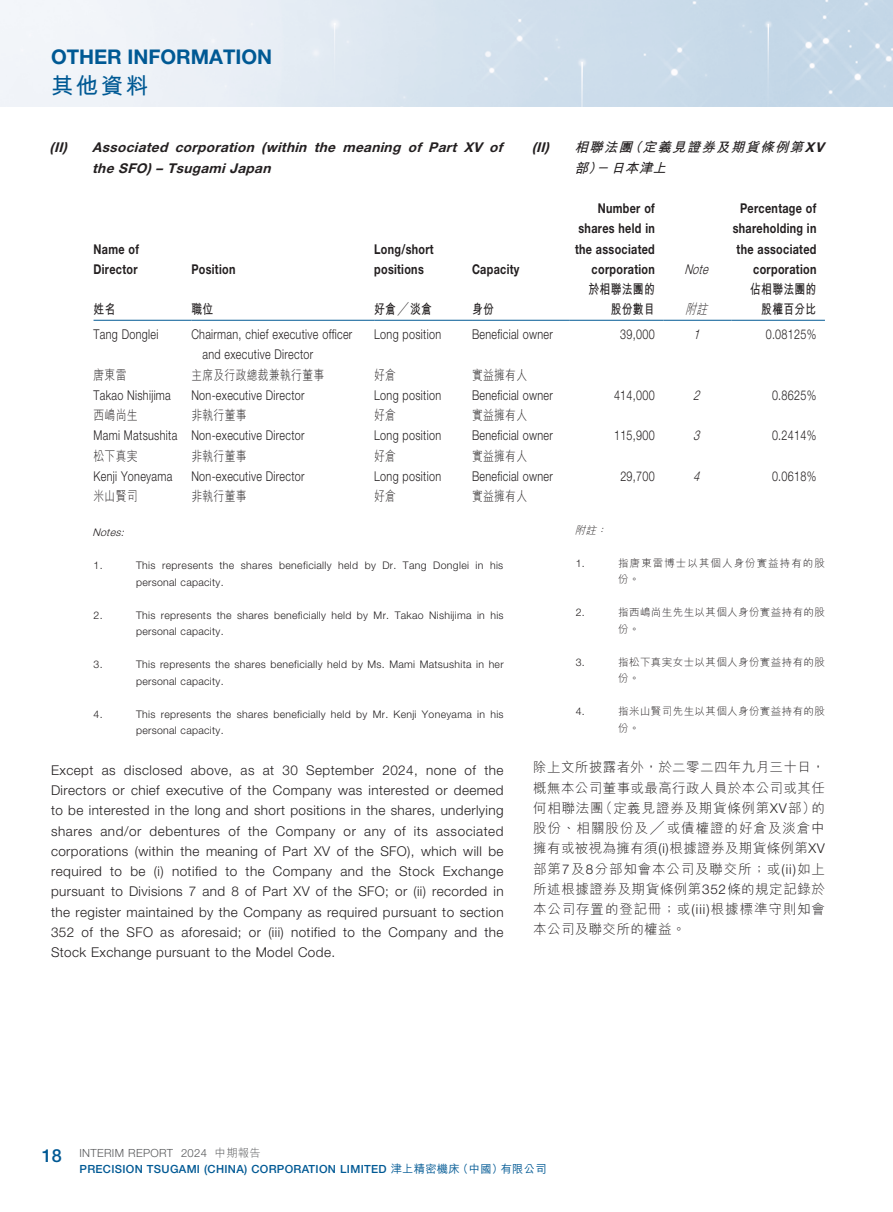
<style>
.page{position:relative;width:893px;height:1212px;background:#fff}
.page>*{position:absolute;margin:0;border:0;box-sizing:border-box;transform-origin:0 0}
.t1{font:700 22.5px "M Hei HK";color:#005994}
.t2{font:700 20.25px "Helvetica Neue LT Std";color:#005994}
.t3{font:300 13.5px/20.2px "Helvetica Neue LT Std";letter-spacing:.03em;color:#231f20;text-align:justify}
.t4{font:300 13.5px/20.2px "Helvetica Neue LT Std";letter-spacing:.03em;color:#231f20;scale:.8 1}
.t5{font:300 13.5px/20.2px "M Hei HK";letter-spacing:.03em;color:#231f20;text-align:justify}
.t6{font:700 13.5px/20.2px "Helvetica Neue LT Std";letter-spacing:.03em;color:#231f20;scale:.8 1}
.t7{font:italic 700 13.5px/20.2px "Helvetica Neue LT Std";color:#231f20}
.t8{font:300 13.5px "M Hei HK";letter-spacing:.03em;color:#231f20;scale:.8 1}
.t9{font:700 13.5px/20.2px "M Hei HK";letter-spacing:.03em;color:#231f20;text-align:right;scale:.8 1}
.t10{font:italic 700 13.5px/20.2px "M Hei HK";color:#231f20}
.t11{font:italic 300 13.5px "Helvetica Neue LT Std";color:#231f20;scale:.8 1}
.t12{font:italic 300 13.5px "M Hei HK";color:#231f20;scale:.8 1}
.t13{font:500 11.25px/16.5px "Helvetica Neue LT Std";letter-spacing:.03em;color:#005994}
.t14{font:300 10.5px/16.5px "Helvetica Neue LT Std";letter-spacing:.03em;color:#231f20}
.t15{font:300 10.5px/16.5px "M Hei HK";letter-spacing:.04em;color:#231f20}
.t16{font:300 10.5px/16.5px "M Hei HK";letter-spacing:.1em;color:#231f20}
.t17{font:italic 300 10.5px "Helvetica Neue LT Std";color:#231f20}
.t18{font:italic 300 10.5px "M Hei HK";color:#231f20}
.s1{font-family:"Helvetica Neue LT Std"}
.s2{font-size:18px}
.s3{font-weight:300;color:#57585a}
.s4{font-family:"M Hei HK";font-weight:300;color:#57585a}
.s5{font-family:"M Hei HK"}
</style>
<div class="page">
<img style="left:0;top:0;width:893px;height:106px">
<hr style="left:94px;top:320px;width:97px;height:1px;background:#005994">
<hr style="left:191px;top:320px;width:183px;height:1px;background:#005994">
<hr style="left:374px;top:320px;width:98px;height:1px;background:#005994">
<hr style="left:472px;top:320px;width:98px;height:1px;background:#005994">
<hr style="left:570px;top:320px;width:93px;height:1px;background:#005994">
<hr style="left:663px;top:320px;width:68px;height:1px;background:#005994">
<hr style="left:731px;top:320px;width:94px;height:1px;background:#005994">
<h2 class="t2" style="left:51px;top:44px;width:223px">OTHER INFORMATION</h2>
<h1 class="t1" style="left:51px;top:69px;width:99px">其他資料</h1>
<p class="t7" style="left:50px;top:137px;width:19px">(II)</p>
<p class="t7" style="left:92px;top:137px;width:416px">Associated corporation (within the meaning of Part XV of the SFO) –TsugamiJapan</p>
<p class="t6" style="left:94px;top:238px;width:58px">Name of<br>Director</p>
<p class="t6" style="left:191px;top:259px;width:57px">Position</p>
<p class="t6" style="left:374px;top:238px;width:76px">Long/short positions</p>
<p class="t6" style="left:472px;top:259px;width:61px">Capacity</p>
<p class="t9" style="left:94px;top:298px;width:29px">姓名</p>
<p class="t9" style="left:191px;top:298px;width:29px">職位</p>
<p class="t9" style="left:374px;top:298px;width:74px">好倉╱淡倉</p>
<p class="t9" style="left:472px;top:298px;width:29px">身份</p>
<p class="t7" style="left:532px;top:137px;width:19px">(II)</p>
<p class="t10" style="left:574px;top:136px;width:255px">相聯法團（定義見證券及期貨條例第<span class="s1">XV</span>部）－日本津上</p>
<p class="t6" style="left:575px;top:198px;width:101px;text-align:right">Number of shares held in the associated corporation</p>
<p class="t9" style="left:588px;top:278px;width:84px">於相聯法團的股份數目</p>
<p class="t11" style="left:684px;top:261px;width:36px">Note</p>
<p class="t12" style="left:685px;top:303px;width:33px">附註</p>
<p class="t6" style="left:733px;top:198px;width:106px;text-align:right">Percentage of shareholding in the associated corporation</p>
<p class="t9" style="left:750px;top:278px;width:84px">佔相聯法團的股權百分比</p>
<p class="t4" style="left:94px;top:324px;width:83px">Tang Donglei</p>
<p class="t4" style="left:202px;top:324px;width:189px;text-indent:-11px">Chairman, chief executive officer and executive Director</p>
<p class="t4" style="left:374px;top:324px;width:85px">Long position</p>
<p class="t4" style="left:472px;top:324px;width:103px">Beneficial owner</p>
<p class="t4" style="left:620px;top:324px;width:45px">39,000</p>
<p class="t11" style="left:693px;top:326px;width:14px">1</p>
<p class="t4" style="left:766px;top:324px;width:65px">0.08125%</p>
<p class="t8" style="left:94px;top:368px;width:43px">唐東雷</p>
<p class="t8" style="left:191px;top:368px;width:168px">主席及行政總裁兼執行董事</p>
<p class="t8" style="left:374px;top:368px;width:29px">好倉</p>
<p class="t8" style="left:472px;top:368px;width:71px">實益擁有人</p>
<p class="t4" style="left:94px;top:385px;width:98px">Takao Nishijima</p>
<p class="t4" style="left:191px;top:385px;width:143px">Non-executive Director</p>
<p class="t4" style="left:374px;top:385px;width:85px">Long position</p>
<p class="t4" style="left:472px;top:385px;width:103px">Beneficial owner</p>
<p class="t4" style="left:614px;top:385px;width:53px">414,000</p>
<p class="t11" style="left:693px;top:387px;width:14px">2</p>
<p class="t4" style="left:772px;top:385px;width:57px">0.8625%</p>
<p class="t8" style="left:94px;top:408px;width:57px">西嶋尚生</p>
<p class="t8" style="left:191px;top:408px;width:71px">非執行董事</p>
<p class="t8" style="left:374px;top:408px;width:29px">好倉</p>
<p class="t8" style="left:472px;top:408px;width:71px">實益擁有人</p>
<p class="t4" style="left:94px;top:425px;width:265px">Mami Matsushita Non-executive Director</p>
<p class="t4" style="left:374px;top:425px;width:85px">Long position</p>
<p class="t4" style="left:472px;top:425px;width:103px">Beneficial owner</p>
<p class="t4" style="left:614px;top:425px;width:53px">115,900</p>
<p class="t11" style="left:693px;top:427px;width:14px">3</p>
<p class="t4" style="left:772px;top:425px;width:57px">0.2414%</p>
<p class="t8" style="left:94px;top:449px;width:57px">松下真実</p>
<p class="t8" style="left:191px;top:449px;width:71px">非執行董事</p>
<p class="t8" style="left:374px;top:449px;width:29px">好倉</p>
<p class="t8" style="left:472px;top:449px;width:71px">實益擁有人</p>
<p class="t4" style="left:94px;top:466px;width:100px">Kenji Yoneyama</p>
<p class="t4" style="left:191px;top:466px;width:143px">Non-executive Director</p>
<p class="t4" style="left:374px;top:466px;width:85px">Long position</p>
<p class="t4" style="left:472px;top:466px;width:103px">Beneficial owner</p>
<p class="t4" style="left:620px;top:466px;width:45px">29,700</p>
<p class="t11" style="left:693px;top:468px;width:14px">4</p>
<p class="t4" style="left:772px;top:466px;width:57px">0.0618%</p>
<p class="t8" style="left:94px;top:489px;width:57px">米山賢司</p>
<p class="t8" style="left:191px;top:489px;width:71px">非執行董事</p>
<p class="t8" style="left:374px;top:489px;width:29px">好倉</p>
<p class="t8" style="left:472px;top:489px;width:71px">實益擁有人</p>
<p class="t17" style="left:92px;top:526px;width:36px">Notes:</p>
<p class="t14" style="left:94px;top:557px;width:11px">1.</p>
<p class="t14" style="left:136px;top:557px;width:369px">This represents the shares beneficially held by Dr. Tang Donglei in his personal capacity.</p>
<p class="t14" style="left:94px;top:606px;width:11px">2.</p>
<p class="t14" style="left:136px;top:606px;width:369px">This represents the shares beneficially held by Mr. Takao Nishijima in his personal capacity.</p>
<p class="t14" style="left:94px;top:656px;width:11px">3.</p>
<p class="t14" style="left:136px;top:656px;width:369px">This represents the shares beneficially held by Ms. Mami Matsushita in her personal capacity.</p>
<p class="t14" style="left:94px;top:705px;width:11px">4.</p>
<p class="t14" style="left:136px;top:705px;width:369px">This represents the shares beneficially held by Mr. Kenji Yoneyama in his personal capacity.</p>
<p class="t3" style="left:51px;top:759px;width:454px">Except as disclosed above, as at 30 September 2024, none of the Directors or chief executive of the Company was interested or deemed to be interested in the long and short positions in the shares, underlying shares and/or debentures of the Company or any of its associated corporations (within the meaning of Part XV of the SFO), which will be required to be (i) notified to the Company and the Stock Exchange pursuant to Divisions 7 and 8 of Part XV of the SFO; or (ii) recorded in the register maintained by the Company as required pursuant to section 352 of the SFO as aforesaid; or (iii) notified to the Company and the Stock Exchange pursuant to the Model Code.</p>
<p class="t18" style="left:575px;top:525px;width:36px">附註：</p>
<p class="t14" style="left:576px;top:555px;width:11px">1.</p>
<p class="t16" style="left:618px;top:555px;width:208px">指唐東雷博士以其個人身份實益持有的股份。</p>
<p class="t14" style="left:576px;top:604px;width:11px">2.</p>
<p class="t15" style="left:618px;top:604px;width:208px">指西嶋尚生先生以其個人身份實益持有的股份。</p>
<p class="t14" style="left:576px;top:654px;width:11px">3.</p>
<p class="t15" style="left:618px;top:654px;width:208px">指松下真実女士以其個人身份實益持有的股份。</p>
<p class="t14" style="left:576px;top:703px;width:11px">4.</p>
<p class="t15" style="left:618px;top:703px;width:208px">指米山賢司先生以其個人身份實益持有的股份。</p>
<p class="t5" style="left:533px;top:757px;width:293px">除上文所披露者外，於二零二四年九月三十日，概無本公司董事或最高行政人員於本公司或其任何相聯法團（定義見證券及期貨條例第<span class="s1">XV</span>部）的股份、相關股份及╱或債權證的好倉及淡倉中擁有或被視為擁有須<span class="s1">(i)</span>根據證券及期貨條例第<span class="s1">XV</span>部第<span class="s1">7</span>及<span class="s1">8</span>分部知會本公司及聯交所；或<span class="s1">(ii)</span>如上所述根據證券及期貨條例第<span class="s1">352</span>條的規定記錄於本公司存置的登記冊；或<span class="s1">(iii)</span>根據標準守則知會本公司及聯交所的權益。</p>
<p class="t13" style="left:80px;top:1144px;width:469px;text-indent:-38px"><span class="s2">18</span> <span class="s3">INTERIM REPORT 2024</span> <span class="s4">中期報告<br></span>PRECISION TSUGAMI (CHINA) CORPORATION LIMITED <span class="s5">津上精密機床（中國）有限公司</span></p>
</div>
